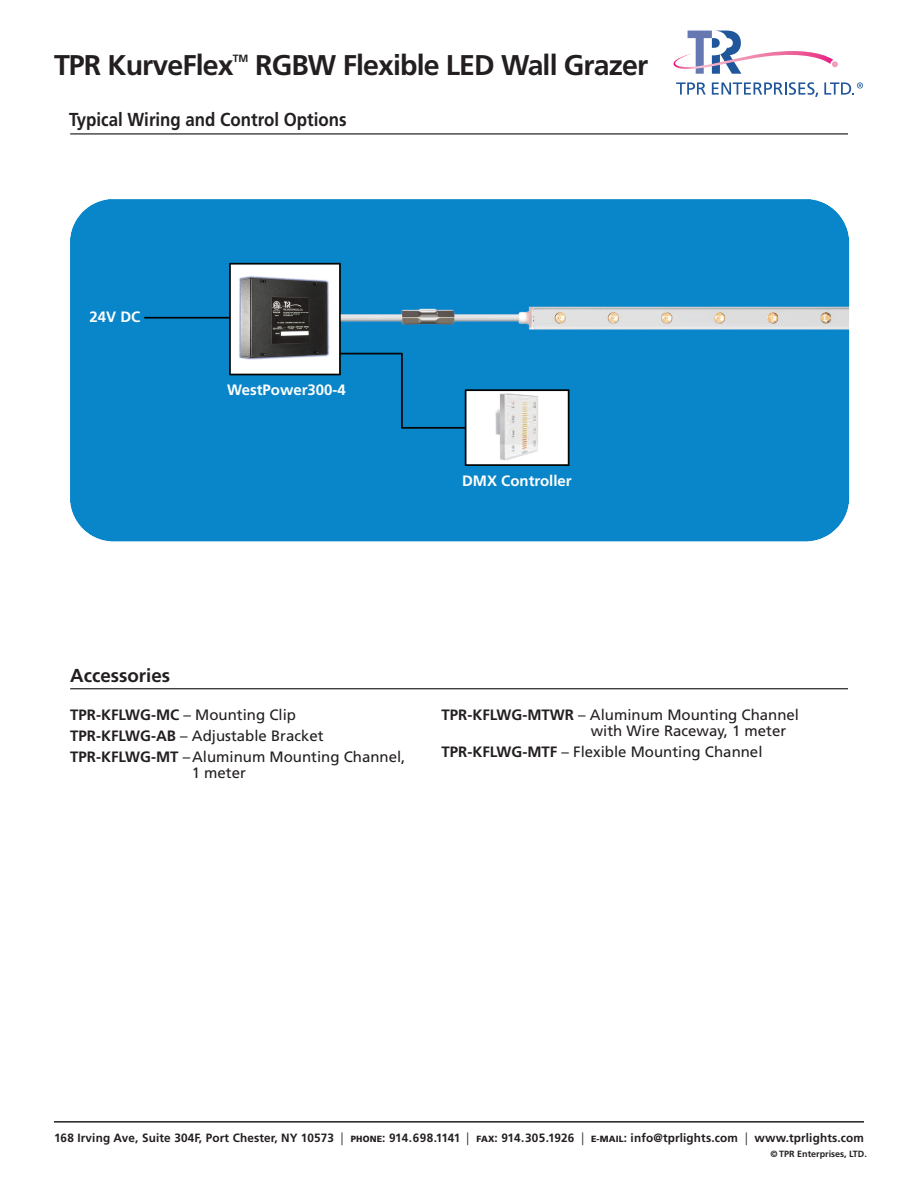
<style>
.page{position:relative;width:918px;height:1188px;background:#fff}
.page>*{position:absolute;margin:0;border:0;box-sizing:border-box;transform-origin:0 0}
.t1{font:700 28.5px "Frutiger LT Std";letter-spacing:-.03em;color:#231f20}
.t2{font:700 18.75px "Frutiger LT Std";color:#231f20;scale:.9 1}
.t3{font:700 18.75px "Frutiger LT Std";color:#231f20}
.t4{font:15px/16.5px "Frutiger LT Std";color:#231f20}
.t5{font:700 15px "Frutiger LT Std";color:#fff}
.t6{font:700 12px "Frutiger LT Std";letter-spacing:.015em;color:#231f20}
.t7{font:700 10.5px "Frutiger LT Std";color:#231f20}
.t8{font:700 9px "Frutiger LT Std";color:#231f20}
.s1{font-weight:700}
.s2{font-weight:300;font-size:12.75px}
.s3{font-weight:900;font-size:9px}
</style>
<div class="page">
<img style="left:70px;top:94px;width:780px;height:448px">
<hr style="left:54px;top:1121px;width:810px;height:2px;background:#231f20">
<div style="left:69px;top:112px;width:473px;height:20px;background:#fff"></div>
<hr style="left:70px;top:688px;width:778px;height:1px;background:#231f20">
<svg style="left:673px;top:31px;width:165px;height:43px"></svg>
<svg style="left:676px;top:82px;width:30px;height:13px"></svg>
<svg style="left:712px;top:82px;width:106px;height:15px"></svg>
<svg style="left:824px;top:82px;width:39px;height:13px"></svg>
<hr style="left:70px;top:133px;width:778px;height:2px;background:#231f20">
<p class="t1" style="left:54px;top:49px;width:181px">TPR KurveFlex</p>
<p class="t7" style="left:233px;top:53px;width:17px">TM</p>
<p class="t1" style="left:255px;top:49px;width:395px">RGBW Flexible LED Wall Grazer</p>
<p class="t2" style="left:69px;top:108px;width:310px">Typical Wiring and Control Options</p>
<p class="t5" style="left:90px;top:308px;width:52px">24V DC</p>
<p class="t5" style="left:227px;top:381px;width:120px">WestPower300-4</p>
<p class="t5" style="left:462px;top:472px;width:111px">DMX Controller</p>
<p class="t3" style="left:70px;top:665px;width:101px">Accessories</p>
<p class="t4" style="left:70px;top:706px;width:227px"><span class="s1">TPR-KFLWG-MC</span> – Mounting Clip</p>
<p class="t4" style="left:70px;top:727px;width:255px"><span class="s1">TPR-KFLWG-AB</span> – Adjustable Bracket</p>
<p class="t4" style="left:70px;top:748px;width:337px"><span class="s1">TPR-KFLWG-MT</span> – Aluminum Mounting Channel,</p>
<p class="t4" style="left:192px;top:765px;width:56px">1 meter</p>
<p class="t4" style="left:591px;top:706px;width:210px;text-indent:-149px"><span class="s1">TPR-KFLWG-MTWR</span> – Aluminum Mounting Channel with Wire Raceway, 1 meter</p>
<p class="t4" style="left:442px;top:744px;width:322px"><span class="s1">TPR-KFLWG-MTF</span> – Flexible Mounting Channel</p>
<p class="t6" style="left:54px;top:1131px;width:811px">168 Irving Ave, Suite 304F, Port Chester, NY 10573 <span class="s2">|</span> <span class="s3">PHONE</span>: 914.698.1141 <span class="s2">|</span> <span class="s3">FAX</span>: 914.305.1926 <span class="s2">|</span> <span class="s3">E-MAIL</span>: info@tprlights.com <span class="s2">|</span> www.tprlights.com</p>
<p class="t8" style="left:771px;top:1149px;width:98px">© TPR Enterprises, LTD.</p>
</div>
